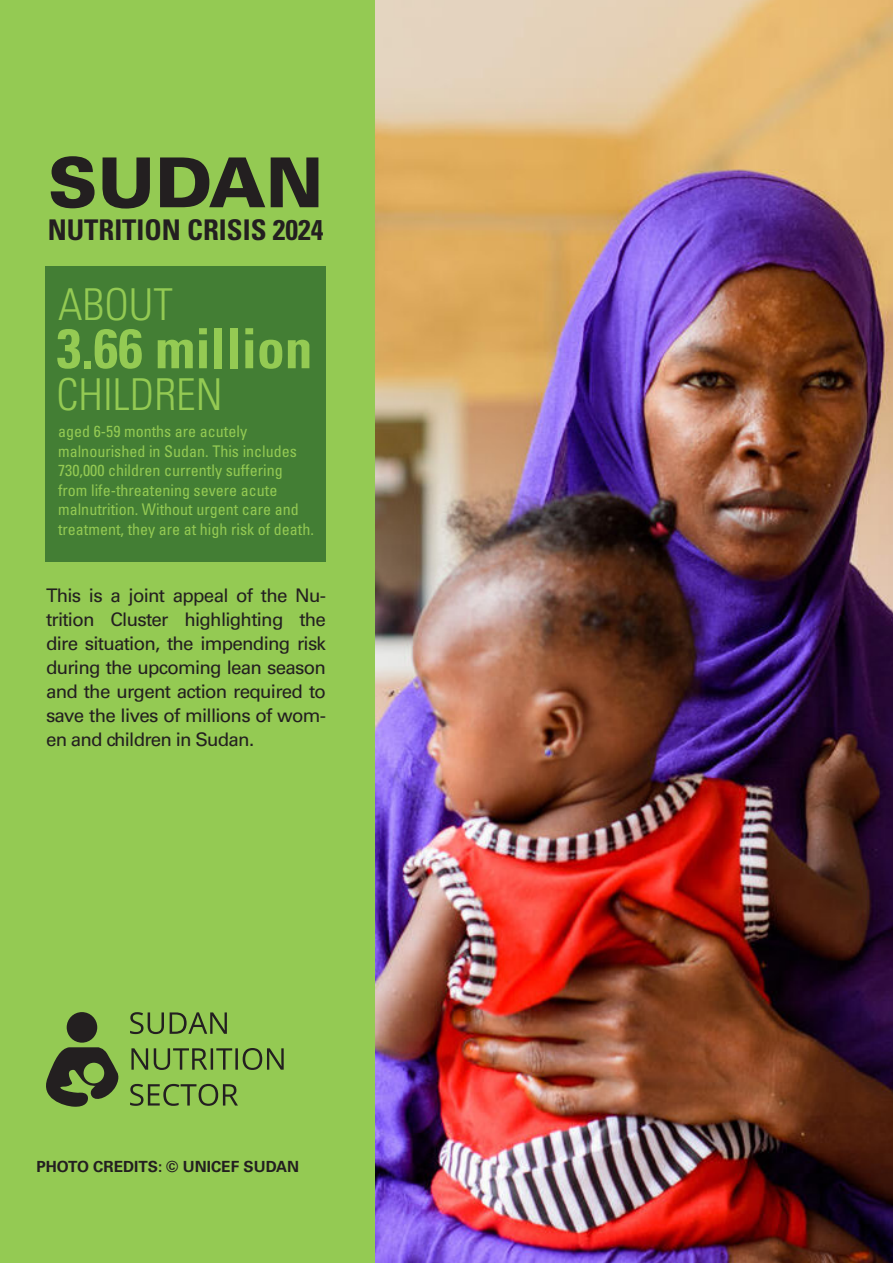
<style>
.page{position:relative;width:893px;height:1263px;background:#fff}
.page>*{position:absolute;margin:0;border:0;box-sizing:border-box;transform-origin:0 0}
.FOOTNOTE{font:900 68.85px "Univers LT Std";color:#231f20}
.BODY{font:700 condensed 55.5px "Univers LT Std";color:#94ca53}
.BODY-2{font:300 condensed 43.95px "Univers LT Std";color:#94ca53}
.FOOTNOTE-2{font:700 condensed 28.5px "Univers LT Std";color:#231f20}
.FOOTNOTE-3{font:18.75px/24px "Univers LT Std";letter-spacing:-.04em;color:#231f20;text-align:justify}
.FOOTNOTE-4{font:condensed 16.05px/19.5px "Univers LT Std";color:#94ca53}
.FOOTNOTE-5{font:700 15.3px "Univers LT Std";color:#231f20}
</style>
<div class="page">
<img style="left:374px;top:0;width:519px;height:1263px">
<div style="left:0;top:0;width:374px;height:1263px;background:#94ca53"></div>
<div style="left:67px;top:1012px;width:30px;height:31px;background:#231f20;border-radius:50%"></div>
<svg style="left:46px;top:1047px;width:73px;height:60px"></svg>
<svg style="left:130px;top:1012px;width:97px;height:22px"></svg>
<svg style="left:131px;top:1048px;width:153px;height:22px"></svg>
<svg style="left:130px;top:1084px;width:108px;height:22px"></svg>
<div style="left:45px;top:266px;width:280px;height:295px;background:#437e34"></div>
<p class="FOOTNOTE" style="left:48px;top:139px;width:277px">SUDAN</p>
<p class="FOOTNOTE-2" style="left:48px;top:213px;width:277px">NUTRITION CRISIS 2024</p>
<p class="BODY-2" style="left:58px;top:278px;width:116px">ABOUT</p>
<p class="BODY" style="left:57px;top:314px;width:257px">3.66 million</p>
<p class="BODY-2" style="left:57px;top:369px;width:168px">CHILDREN</p>
<p class="FOOTNOTE-4" style="left:58px;top:421px;width:257px">aged 6-59 months are acutely malnourished in Sudan. This includes 730,000 children currently suffering from life-threatening severe acute malnutrition. Without urgent care and treatment, they are at high risk of death.</p>
<p class="FOOTNOTE-3" style="left:46px;top:583px;width:281px">This is a joint appeal of the Nu&shy;trition Cluster highlighting the dire situation, the impending risk during the upcoming lean season and the urgent action required to save the lives of millions of wom&shy;en and children in Sudan.</p>
<p class="FOOTNOTE-5" style="left:36px;top:1157px;width:264px">PHOTO CREDITS: © UNICEF SUDAN</p>
</div>
